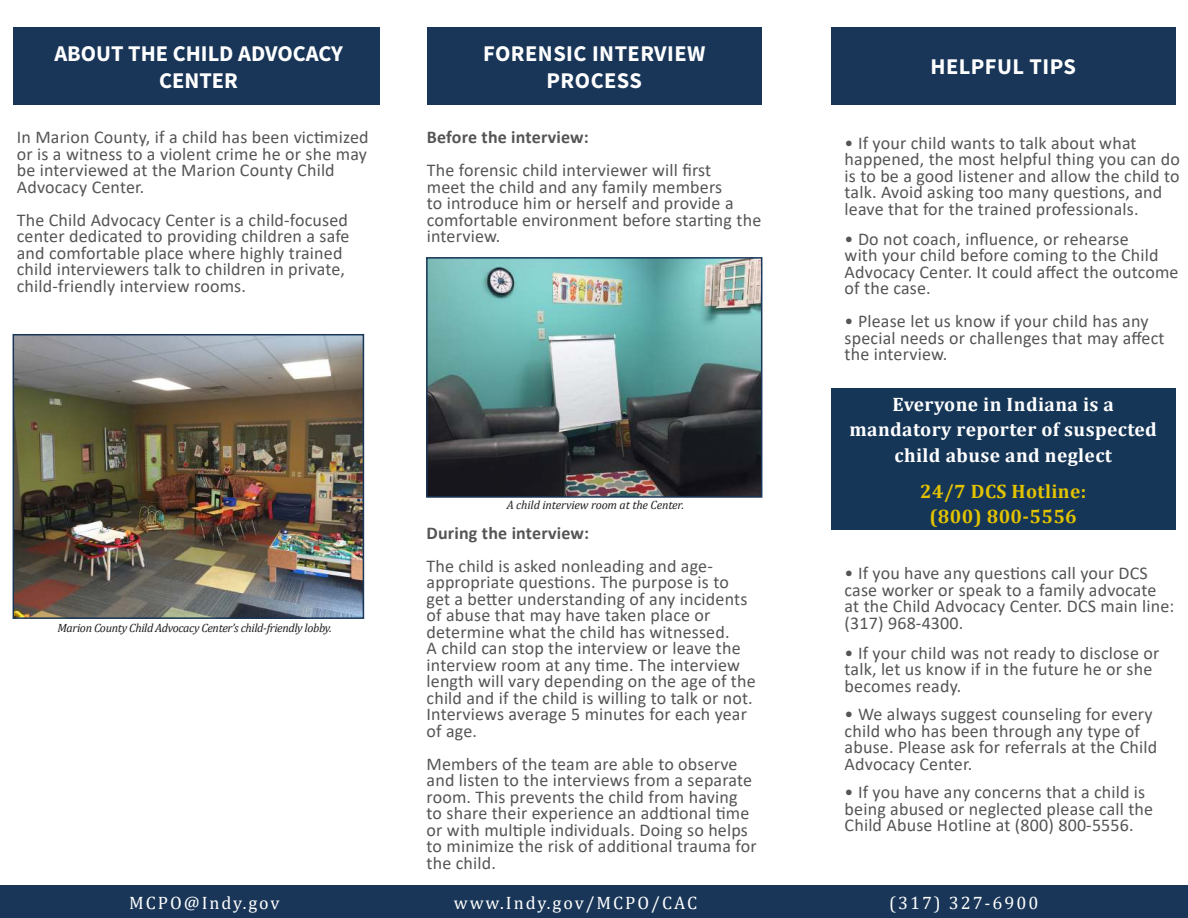
<style>
.page{position:relative;width:1188px;height:918px;background:#fff}
.page>*{position:absolute;margin:0;border:0;box-sizing:border-box;transform-origin:0 0}
.t1{font:700 22.5px/27px "Source Sans Pro";letter-spacing:.015em;color:#fff;text-align:center}
.t2{font:700 19.5px/25.5px "Cambria";letter-spacing:.02em;color:#fff;text-align:center}
.t3{font:700 19.5px/25.5px "Cambria";letter-spacing:.02em;color:#e2c300;text-align:center}
.t4{font:18px/16.5px "Calibri";letter-spacing:.01em;color:#555}
.t5{font:18px "Cambria";letter-spacing:.11em;color:#fff}
.t6{font:700 18px "Calibri";letter-spacing:.01em;color:#555}
.t7{font:italic 12px "Cambria";letter-spacing:-.03em;color:#221f1f}
.t8{font:italic 12px "Cambria";letter-spacing:-.01em;color:#221f1f}
</style>
<div class="page">
<div style="left:0;top:885px;width:1188px;height:33px;background:#193658"></div>
<div style="left:13px;top:27px;width:366px;height:77px;background:#193658"></div>
<div style="left:427px;top:27px;width:335px;height:77px;background:#193658"></div>
<div style="left:831px;top:27px;width:344px;height:77px;background:#193658"></div>
<div style="left:831px;top:389px;width:344px;height:141px;background:#163658"></div>
<img style="left:16px;top:337px;width:345px;height:279px">
<div style="left:13px;top:334px;width:351px;height:285px;border:2px solid #193658"></div>
<img style="left:429px;top:260px;width:330px;height:235px">
<div style="left:426px;top:257px;width:336px;height:241px;border:2px solid #193658"></div>
<p class="t1" style="left:54px;top:39px;width:290px">ABOUT THE CHILD ADVOCACY<br>CENTER</p>
<p class="t1" style="left:483px;top:39px;width:224px">FORENSIC INTERVIEW<br>PROCESS</p>
<p class="t4" style="left:17px;top:129px;width:353px">In Marion County, if a child has been victimized or is a witness to a violent crime he or she may be interviewed at the Marion County Child Advocacy Center.</p>
<p class="t4" style="left:17px;top:213px;width:334px">The Child Advocacy Center is a child-focused center dedicated to providing children a safe and comfortable place where highly trained child interviewers talk to children in private, child-friendly interview rooms.</p>
<p class="t6" style="left:427px;top:125px;width:163px">Before the interview:</p>
<p class="t4" style="left:427px;top:162px;width:336px">The forensic child interviewer will first<br>meet the child and any family members<br>to introduce him or herself and provide a comfortable environment before starting the interview.</p>
<p class="t7" style="left:57px;top:624px;width:276px">Marion County Child Advocacy Center’s child-friendly lobby.</p>
<p class="t8" style="left:507px;top:501px;width:179px">A child interview room at the Center.</p>
<p class="t6" style="left:427px;top:520px;width:164px">During the interview:</p>
<p class="t4" style="left:427px;top:559px;width:331px">The child is asked nonleading and age&shy;appropriate questions. The purpose is to get a better understanding of any incidents of abuse that may have taken place or determine what the child has witnessed.<br>A child can stop the interview or leave the interview room at any time. The interview length will vary depending on the age of the child and if the child is willing to talk or not.<br>Interviews average 5 minutes for each year of age.</p>
<p class="t4" style="left:427px;top:757px;width:332px">Members of the team are able to observe and listen to the interviews from a separate room. This prevents the child from having to share their experience an addtional time or with multiple individuals. Doing so helps to minimize the risk of additional trauma for the child.</p>
<p class="t1" style="left:930px;top:53px;width:147px">HELPFUL TIPS</p>
<p class="t4" style="left:845px;top:136px;width:337px">• If your child wants to talk about what happened, the most helpful thing you can do is to be a good listener and allow the child to talk. Avoid asking too many questions, and leave that for the trained professionals.</p>
<p class="t4" style="left:845px;top:230px;width:335px">• Do not coach, influence, or rehearse<br>with your child before coming to the Child Advocacy Center. It could affect the outcome of the case.</p>
<p class="t4" style="left:845px;top:314px;width:321px">• Please let us know if your child has any special needs or challenges that may affect the interview.</p>
<p class="t2" style="left:849px;top:393px;width:309px">Everyone in Indiana is a mandatory reporter of suspected child abuse and neglect</p>
<p class="t3" style="left:920px;top:480px;width:168px">24/7 DCS Hotline: (800) 800-5556</p>
<p class="t4" style="left:845px;top:564px;width:331px">• If you have any questions call your DCS case worker or speak to a family advocate at the Child Advocacy Center. DCS main line: (317) 968-4300.</p>
<p class="t4" style="left:845px;top:646px;width:316px">• If your child was not ready to disclose or talk, let us know if in the future he or she becomes ready.</p>
<p class="t4" style="left:845px;top:707px;width:314px">• We always suggest counseling for every child who has been through any type of abuse. Please ask for referrals at the Child Advocacy Center.</p>
<p class="t4" style="left:845px;top:785px;width:310px">• If you have any concerns that a child is being abused or neglected please call the<br>Child Abuse Hotline at (800) 800-5556.</p>
<p class="t5" style="left:129px;top:896px;width:152px">MCPO@Indy.gov</p>
<p class="t5" style="left:454px;top:896px;width:245px">www.Indy.gov/MCPO/CAC</p>
<p class="t5" style="left:889px;top:896px;width:151px">(317) 327-6900</p>
</div>
